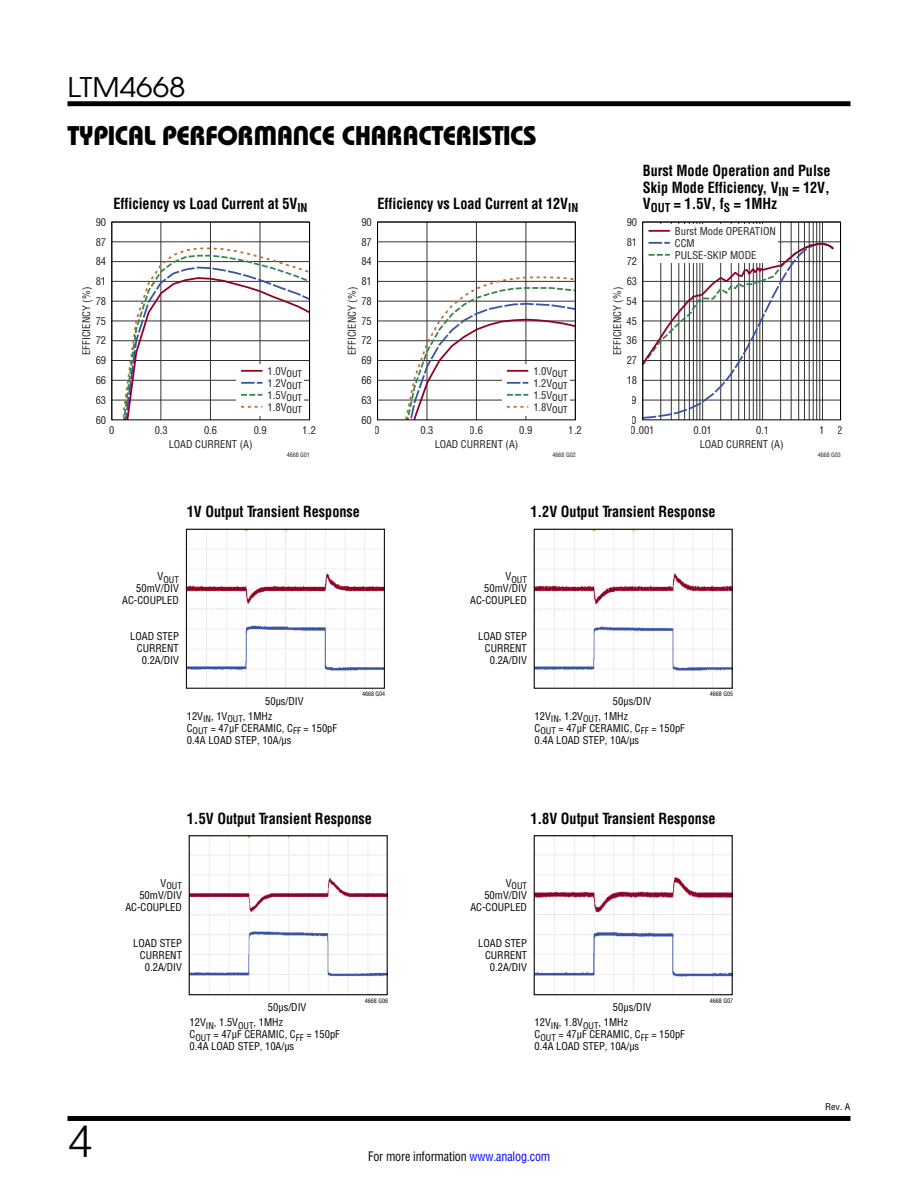
<style>
.page{position:relative;width:918px;height:1188px;background:#fff}
.page>*{position:absolute;margin:0;border:0;box-sizing:border-box;transform-origin:0 0}
.t1{font:300 45px "Helvetica";color:#000}
.t2{font:27px "Linear Bauhaus";letter-spacing:-.02em;color:#000}
.t3{font:27px "Avant Garde";color:#000;scale:1.1 1}
.t4{font:700 15px/16.5px "Linear Helv Cond";color:#000;text-align:justify;scale:.95 1}
.t5{font:12.75px "Linear Helv Cond";letter-spacing:-.01em;color:#000;scale:.95 1}
.t6{font:10.5px/12px "Linear Helv Cond";color:#000;text-align:right}
.t7{font:10.5px/12px "Linear Helv Cond";color:#231f20;text-align:justify}
.t8{font:9px "Linear Helv Cond";color:#000}
.t9{font:9px "Linear Helv Cond";color:#000;scale:1.1 1}
.t10{font:6px "Linear Helv Cond";color:#000}
.t11{font:6px "Linear Helv Cond";color:#231f20}
.s1{color:#00f}
</style>
<div class="page">
<div style="left:68px;top:101px;width:782px;height:5px;background:#000"></div>
<div style="left:68px;top:1116px;width:782px;height:5px;background:#000"></div>
<hr style="left:161px;top:222px;width:1px;height:198px;background:#323232">
<hr style="left:210px;top:222px;width:1px;height:198px;background:#323232">
<hr style="left:260px;top:222px;width:1px;height:198px;background:#323232">
<hr style="left:112px;top:242px;width:198px;height:1px;background:#323232">
<div style="left:111px;top:222px;width:199px;height:198px;border:1px solid #000"></div>
<svg style="left:112px;top:247px;width:197px;height:172px"></svg>
<hr style="left:427px;top:222px;width:1px;height:198px;background:#323232">
<hr style="left:476px;top:222px;width:1px;height:198px;background:#323232">
<hr style="left:526px;top:222px;width:1px;height:198px;background:#323232">
<hr style="left:378px;top:261px;width:197px;height:1px;background:#323232">
<hr style="left:378px;top:242px;width:197px;height:1px;background:#323232">
<div style="left:377px;top:222px;width:199px;height:198px;border:1px solid #000"></div>
<svg style="left:378px;top:276px;width:197px;height:143px"></svg>
<hr style="left:780px;top:222px;width:1px;height:198px;background:#323232">
<hr style="left:791px;top:222px;width:1px;height:198px;background:#323232">
<hr style="left:798px;top:222px;width:1px;height:198px;background:#323232">
<hr style="left:804px;top:222px;width:1px;height:198px;background:#323232">
<hr style="left:809px;top:222px;width:1px;height:198px;background:#323232">
<hr style="left:813px;top:222px;width:1px;height:198px;background:#323232">
<hr style="left:816px;top:222px;width:1px;height:198px;background:#323232">
<hr style="left:819px;top:222px;width:1px;height:198px;background:#323232">
<hr style="left:822px;top:222px;width:1px;height:198px;background:#323232">
<hr style="left:643px;top:400px;width:198px;height:1px;background:#323232">
<hr style="left:643px;top:380px;width:198px;height:1px;background:#323232">
<hr style="left:643px;top:360px;width:198px;height:1px;background:#323232">
<hr style="left:643px;top:340px;width:198px;height:1px;background:#323232">
<hr style="left:643px;top:321px;width:198px;height:1px;background:#323232">
<hr style="left:643px;top:301px;width:198px;height:1px;background:#323232">
<hr style="left:643px;top:281px;width:198px;height:1px;background:#323232">
<hr style="left:643px;top:261px;width:198px;height:1px;background:#323232">
<hr style="left:643px;top:242px;width:198px;height:1px;background:#323232">
<hr style="left:649px;top:230px;width:21px;height:2px;background:#910028">
<svg style="left:644px;top:242px;width:192px;height:176px"></svg>
<div style="left:642px;top:222px;width:199px;height:198px;border:1px solid #000"></div>
<img style="left:188px;top:531px;width:195px;height:156px">
<div style="left:186px;top:529px;width:199px;height:160px;border:1px solid #000"></div>
<img style="left:536px;top:531px;width:195px;height:156px">
<div style="left:534px;top:529px;width:199px;height:160px;border:1px solid #000"></div>
<img style="left:191px;top:837px;width:195px;height:156px">
<div style="left:189px;top:835px;width:199px;height:160px;border:1px solid #000"></div>
<img style="left:536px;top:837px;width:195px;height:156px">
<div style="left:534px;top:835px;width:199px;height:160px;border:1px solid #000"></div>
<h2 class="t3" style="left:68px;top:70px;width:109px">LTM4668</h2>
<h2 class="t2" style="left:68px;top:119px;width:471px">TYPICAL PERFORMANCE CHARACTERISTICS</h2>
<h3 class="t4" style="left:113px;top:195px;width:206px">Efficiency vs Load Current at 5V<sub>IN</sub></h3>
<h3 class="t4" style="left:377px;top:195px;width:213px">Efficiency vs Load Current at 12V<sub>IN</sub></h3>
<h3 class="t4" style="left:643px;top:162px;width:199px">Burst Mode Operation and Pulse Skip Mode Efficiency, V<sub>IN</sub> = 12V, V<sub>OUT</sub> = 1.5V, f<sub>S</sub> = 1MHz</h3>
<p class="t7" style="left:96px;top:216px;width:12px">90</p>
<p class="t7" style="left:96px;top:236px;width:12px">87</p>
<p class="t7" style="left:96px;top:255px;width:12px">84</p>
<p class="t7" style="left:361px;top:216px;width:12px">90</p>
<p class="t7" style="left:361px;top:236px;width:12px">87</p>
<p class="t7" style="left:361px;top:255px;width:12px">84</p>
<p class="t7" style="left:627px;top:216px;width:12px">90</p>
<p class="t7" style="left:627px;top:236px;width:12px">81</p>
<p class="t7" style="left:627px;top:255px;width:12px">72</p>
<p class="t7" style="left:675px;top:225px;width:102px;text-align:left">Burst Mode OPERATION<br>CCM<br>PULSE-SKIP MODE</p>
<p class="t7" style="left:96px;top:275px;width:12px">81</p>
<p class="t7" style="left:361px;top:275px;width:12px">81</p>
<p class="t7" style="left:627px;top:275px;width:12px">63</p>
<p class="t7" style="left:80px;top:355px;width:69px;rotate:-90deg">EFFICIENCY (%)</p>
<p class="t7" style="left:96px;top:295px;width:12px">78</p>
<p class="t7" style="left:96px;top:315px;width:12px">75</p>
<p class="t7" style="left:96px;top:335px;width:12px">72</p>
<p class="t7" style="left:346px;top:355px;width:69px;rotate:-90deg">EFFICIENCY (%)</p>
<p class="t7" style="left:361px;top:295px;width:12px">78</p>
<p class="t7" style="left:361px;top:315px;width:12px">75</p>
<p class="t7" style="left:361px;top:335px;width:12px">72</p>
<p class="t7" style="left:611px;top:355px;width:69px;rotate:-90deg">EFFICIENCY (%)</p>
<p class="t7" style="left:627px;top:295px;width:12px">54</p>
<p class="t7" style="left:627px;top:315px;width:12px">45</p>
<p class="t7" style="left:627px;top:335px;width:12px">36</p>
<p class="t7" style="left:96px;top:354px;width:12px">69</p>
<p class="t7" style="left:361px;top:354px;width:12px">69</p>
<p class="t7" style="left:627px;top:354px;width:12px">27</p>
<p class="t7" style="left:96px;top:374px;width:12px">66</p>
<p class="t7" style="left:96px;top:394px;width:12px">63</p>
<p class="t7" style="left:268px;top:365px;width:36px">1.0V<sub>OUT </sub>1.2V<sub>OUT </sub>1.5V<sub>OUT </sub>1.8V<sub>OUT</sub></p>
<p class="t7" style="left:361px;top:374px;width:12px">66</p>
<p class="t7" style="left:361px;top:394px;width:12px">63</p>
<p class="t7" style="left:533px;top:365px;width:36px">1.0V<sub>OUT </sub>1.2V<sub>OUT </sub>1.5V<sub>OUT </sub>1.8V<sub>OUT</sub></p>
<p class="t7" style="left:627px;top:374px;width:12px">18</p>
<p class="t7" style="left:632px;top:394px;width:7px">9</p>
<p class="t7" style="left:96px;top:414px;width:12px">60</p>
<p class="t7" style="left:361px;top:414px;width:12px">60</p>
<p class="t7" style="left:632px;top:414px;width:7px">0</p>
<p class="t7" style="left:109px;top:424px;width:7px">0</p>
<p class="t7" style="left:155px;top:424px;width:15px">0.3</p>
<p class="t7" style="left:204px;top:424px;width:15px">0.6</p>
<p class="t7" style="left:254px;top:424px;width:15px">0.9</p>
<p class="t7" style="left:303px;top:424px;width:15px">1.2</p>
<p class="t7" style="left:375px;top:424px;width:7px">0</p>
<p class="t7" style="left:420px;top:424px;width:15px">0.3</p>
<p class="t7" style="left:470px;top:424px;width:15px">0.6</p>
<p class="t7" style="left:519px;top:424px;width:15px">0.9</p>
<p class="t7" style="left:569px;top:424px;width:15px">1.2</p>
<p class="t7" style="left:631px;top:424px;width:25px">0.001</p>
<p class="t7" style="left:693px;top:424px;width:20px">0.01</p>
<p class="t7" style="left:756px;top:424px;width:15px">0.1</p>
<p class="t7" style="left:820px;top:424px;width:25px">1 2</p>
<p class="t7" style="left:169px;top:438px;width:85px">LOAD CURRENT (A)</p>
<p class="t7" style="left:434px;top:438px;width:85px">LOAD CURRENT (A)</p>
<p class="t7" style="left:700px;top:438px;width:86px">LOAD CURRENT (A)</p>
<p class="t11" style="left:287px;top:451px;width:25px">4668 G01</p>
<p class="t11" style="left:553px;top:451px;width:25px">4668 G02</p>
<p class="t11" style="left:818px;top:451px;width:25px">4668 G03</p>
<h3 class="t4" style="left:187px;top:503px;width:184px">1V Output Transient Response</h3>
<h3 class="t4" style="left:530px;top:503px;width:196px">1.2V Output Transient Response</h3>
<p class="t8" style="left:158px;top:574px;width:23px"><sup>V</sup>OUT</p>
<p class="t6" style="left:122px;top:582px;width:58px">50mV/DIV<br>AC-COUPLED</p>
<p class="t6" style="left:130px;top:630px;width:50px">LOAD STEP<br>CURRENT<br>0.2A/DIV</p>
<p class="t6" style="left:265px;top:695px;width:40px">50µs/DIV</p>
<p class="t6" style="left:187px;top:710px;width:152px;text-align:left">12V<sub>IN</sub>, 1V<sub>OUT</sub>, 1MHz<br>C<sub>OUT</sub> = 47µF CERAMIC, C<sub>FF</sub> = 150pF<br>0.4A LOAD STEP, 10A/µs</p>
<p class="t10" style="left:362px;top:690px;width:25px">4668 G04</p>
<p class="t8" style="left:506px;top:574px;width:23px"><sup>V</sup>OUT</p>
<p class="t6" style="left:470px;top:582px;width:58px">50mV/DIV<br>AC-COUPLED</p>
<p class="t6" style="left:478px;top:630px;width:50px">LOAD STEP<br>CURRENT<br>0.2A/DIV</p>
<p class="t6" style="left:613px;top:695px;width:40px">50µs/DIV</p>
<p class="t6" style="left:535px;top:710px;width:152px;text-align:left">12V<sub>IN</sub>, 1.2V<sub>OUT</sub>, 1MHz<br>C<sub>OUT</sub> = 47µF CERAMIC, C<sub>FF</sub> = 150pF<br>0.4A LOAD STEP, 10A/µs</p>
<p class="t10" style="left:710px;top:690px;width:25px">4668 G05</p>
<h3 class="t4" style="left:187px;top:810px;width:196px">1.5V Output Transient Response</h3>
<h3 class="t4" style="left:530px;top:810px;width:196px">1.8V Output Transient Response</h3>
<h1 class="t1" style="left:68px;top:1113px;width:27px">4</h1>
<p class="t8" style="left:161px;top:880px;width:23px"><sup>V</sup>OUT</p>
<p class="t6" style="left:125px;top:889px;width:58px">50mV/DIV<br>AC-COUPLED</p>
<p class="t6" style="left:133px;top:937px;width:50px">LOAD STEP<br>CURRENT<br>0.2A/DIV</p>
<p class="t6" style="left:268px;top:1001px;width:40px">50µs/DIV</p>
<p class="t6" style="left:190px;top:1016px;width:152px;text-align:left">12V<sub>IN</sub>, 1.5V<sub>OUT</sub>, 1MHz<br>C<sub>OUT</sub> = 47µF CERAMIC, C<sub>FF</sub> = 150pF<br>0.4A LOAD STEP, 10A/µs</p>
<p class="t10" style="left:365px;top:997px;width:25px">4668 G06</p>
<p class="t8" style="left:506px;top:880px;width:23px"><sup>V</sup>OUT</p>
<p class="t6" style="left:470px;top:889px;width:58px">50mV/DIV<br>AC-COUPLED</p>
<p class="t6" style="left:478px;top:937px;width:50px">LOAD STEP<br>CURRENT<br>0.2A/DIV</p>
<p class="t6" style="left:613px;top:1001px;width:40px">50µs/DIV</p>
<p class="t6" style="left:535px;top:1016px;width:152px;text-align:left">12V<sub>IN</sub>, 1.8V<sub>OUT</sub>, 1MHz<br>C<sub>OUT</sub> = 47µF CERAMIC, C<sub>FF</sub> = 150pF<br>0.4A LOAD STEP, 10A/µs</p>
<p class="t10" style="left:710px;top:997px;width:25px">4668 G07</p>
<p class="t5" style="left:368px;top:1148px;width:193px">For more information <span class="s1">www.analog.com</span></p>
<p class="t9" style="left:825px;top:1102px;width:24px">Rev. A</p>
</div>
